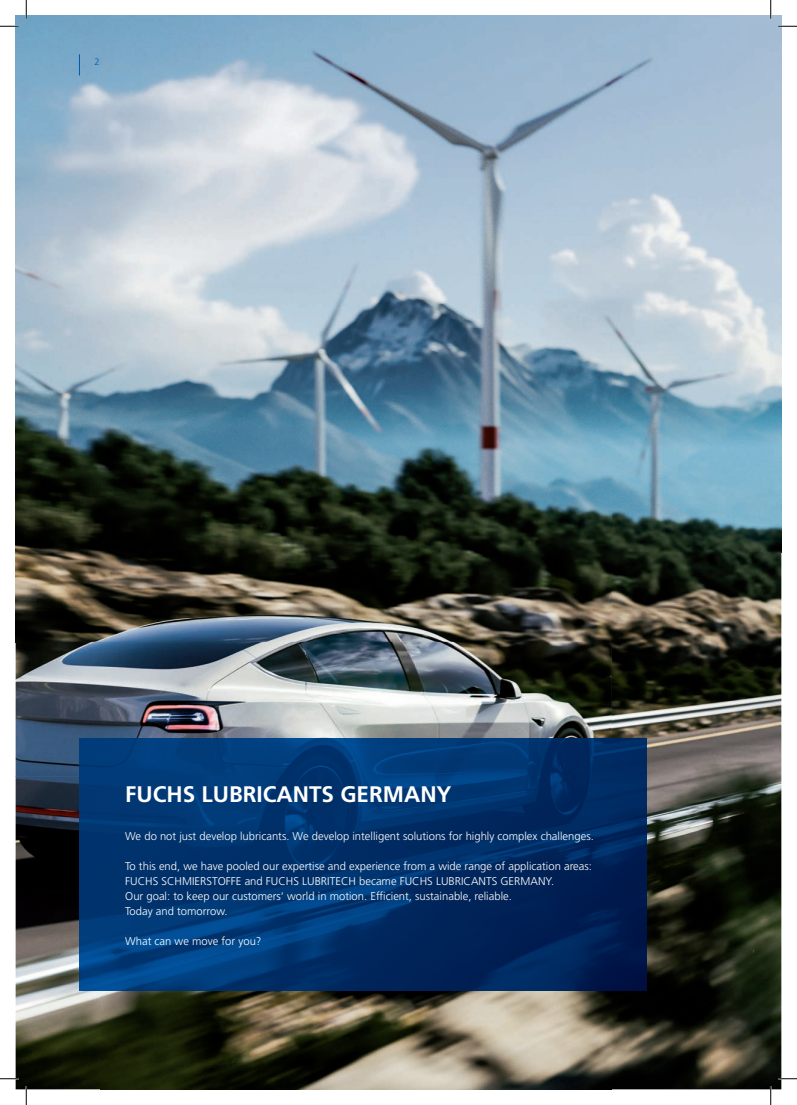
<style>
.page{position:relative;width:797px;height:1105px;background:#fff}
.page>*{position:absolute;margin:0;border:0;box-sizing:border-box;transform-origin:0 0}
.t1{font:700 22.5px "Frutiger LT Std";color:#fff}
.t2{font:300 11.25px/15px "Frutiger LT Std";color:#fff}
.t3{font:300 9.38px "Frutiger LT Std";color:#015aaa}
</style>
<div class="page">
<img style="left:16px;top:16px;width:595px;height:760px">
<img style="left:611px;top:16px;width:170px;height:1073px">
<img style="left:16px;top:776px;width:84px;height:313px">
<img style="left:100px;top:990px;width:511px;height:99px">
<img style="left:79px;top:738px;width:567px;height:252px">
<svg style="left:79px;top:54px;width:1px;height:22px"></svg>
<svg style="left:0;top:25px;width:19px;height:2px"></svg>
<svg style="left:778px;top:25px;width:19px;height:2px"></svg>
<svg style="left:0;top:1078px;width:19px;height:1px"></svg>
<svg style="left:778px;top:1078px;width:19px;height:1px"></svg>
<svg style="left:25px;top:0;width:2px;height:19px"></svg>
<svg style="left:25px;top:1086px;width:2px;height:19px"></svg>
<svg style="left:770px;top:0;width:1px;height:19px"></svg>
<svg style="left:770px;top:1086px;width:1px;height:19px"></svg>
<p class="t3" style="left:95px;top:56px;width:7px">2</p>
<h1 class="t1" style="left:125px;top:781px;width:328px">FUCHS LUBRICANTS GERMANY</h1>
<p class="t2" style="left:125px;top:828px;width:470px">We do not just develop lubricants. We develop intelligent solutions for highly complex challenges.</p>
<p class="t2" style="left:125px;top:858px;width:468px">To this end, we have pooled our expertise and experience from a wide range of application areas:<br>FUCHS SCHMIERSTOFFE and FUCHS LUBRITECH became FUCHS LUBRICANTS GERMANY.<br>Our goal: to keep our customers‘ world in motion. Efficient, sustainable, reliable.<br>Today and tomorrow.</p>
<p class="t2" style="left:125px;top:933px;width:138px">What can we move for you?</p>
</div>
